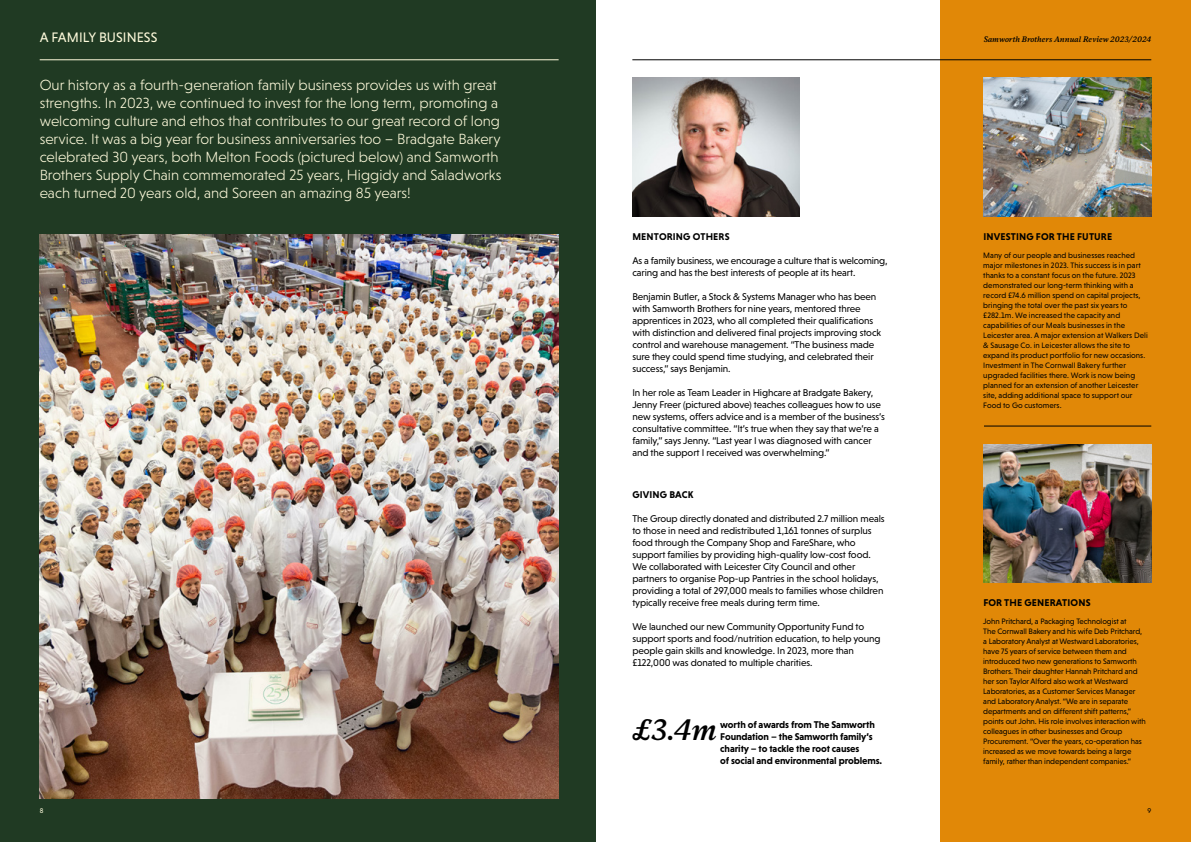
<style>
.page{position:relative;width:1191px;height:842px;background:#fff}
.page>*{position:absolute;margin:0;border:0;box-sizing:border-box;transform-origin:0 0}
.t1{font:italic 600 30px "Messina Serif";color:#000}
.t2{font:300 15px/18px "Niveau Grotesk";color:#fffbdc}
.t3{font:14px "Niveau Grotesk";letter-spacing:.005em;color:#fffbdc}
.t4{font:10px/12px "Niveau Grotesk";letter-spacing:-.01em;color:#000}
.t5{font:700 10px/12px "Niveau Grotesk";letter-spacing:-.01em;color:#000}
.t6{font:700 10px "Niveau Grotesk";letter-spacing:.015em;color:#000}
.t7{font:8px/10px "Niveau Grotesk";letter-spacing:-.01em;color:#000}
.t8{font:italic 600 8px "Messina Serif";color:#000}
.t9{font:7px "Niveau Grotesk";color:#000}
.t10{font:7px "Niveau Grotesk";color:#fffbdc}
</style>
<div class="page">
<div style="left:940px;top:0;width:251px;height:842px;background:#e18807"></div>
<img style="left:984px;top:77px;width:167px;height:139px">
<img style="left:984px;top:444px;width:167px;height:138px">
<div style="left:0;top:0;width:595px;height:842px;background:#203a23"></div>
<img style="left:40px;top:234px;width:518px;height:564px">
<hr style="left:40px;top:60px;width:518px;height:1px;background:#fffbdc">
<img style="left:632px;top:77px;width:167px;height:139px">
<hr style="left:984px;top:426px;width:167px;height:1px;background:#000">
<hr style="left:632px;top:60px;width:519px;height:1px;background:#000">
<h3 class="t3" style="left:40px;top:29px;width:119px">A FAMILY BUSINESS</h3>
<p class="t2" style="left:40px;top:76px;width:463px">Our history as a fourth-generation family business provides us with great strengths. In 2023, we continued to invest for the long term, promoting a welcoming culture and ethos that contributes to our great record of long service. It was a big year for business anniversaries too – Bradgate Bakery celebrated 30 years, both Melton Foods (pictured below) and Samworth Brothers Supply Chain commemorated 25 years, Higgidy and Saladworks each turned 20 years old, and Soreen an amazing 85 years!</p>
<p class="t10" style="left:40px;top:807px;width:5px">8</p>
<p class="t6" style="left:632px;top:231px;width:99px">MENTORING OTHERS</p>
<p class="t4" style="left:632px;top:255px;width:257px">As a family business, we encourage a culture that is welcoming, caring and has the best interests of people at its heart.</p>
<p class="t4" style="left:632px;top:291px;width:250px">Benjamin Butler, a Stock &amp; Systems Manager who has been with Samworth Brothers for nine years, mentored three apprentices in 2023, who all completed their qualifications with distinction and delivered final projects improving stock control and warehouse management. “The business made sure they could spend time studying, and celebrated their success,” says Benjamin.</p>
<p class="t4" style="left:632px;top:387px;width:254px">In her role as Team Leader in Highcare at Bradgate Bakery, Jenny Freer (pictured above) teaches colleagues how to use new systems, offers advice and is a member of the business’s consultative committee. “It’s true when they say that we’re a family,” says Jenny. “Last year I was diagnosed with cancer and the support I received was overwhelming.”</p>
<p class="t6" style="left:632px;top:489px;width:63px">GIVING BACK</p>
<p class="t4" style="left:632px;top:513px;width:254px">The Group directly donated and distributed 2.7 million meals to those in need and redistributed 1,161 tonnes of surplus food through the Company Shop and FareShare, who support families by providing high-quality low-cost food.<br>We collaborated with Leicester City Council and other partners to organise Pop-up Pantries in the school holidays, providing a total of 297,000 meals to families whose children typically receive free meals during term time.</p>
<p class="t4" style="left:632px;top:621px;width:250px">We launched our new Community Opportunity Fund to support sports and food/nutrition education, to help young people gain skills and knowledge. In 2023, more than £122,000 was donated to multiple charities.</p>
<h1 class="t1" style="left:632px;top:708px;width:86px">£3.4m</h1>
<p class="t5" style="left:720px;top:719px;width:163px">worth of awards from The Samworth Foundation – the Samworth family’s charity – to tackle the root causes<br>of social and environmental problems.</p>
<p class="t8" style="left:983px;top:33px;width:169px">Samworth Brothers Annual Review 2023/2024</p>
<p class="t6" style="left:983px;top:231px;width:130px">INVESTING FOR THE FUTURE</p>
<p class="t7" style="left:983px;top:250px;width:166px">Many of our people and businesses reached major milestones in 2023. This success is in part thanks to a constant focus on the future. 2023 demonstrated our long-term thinking with a record £74.6 million spend on capital projects, bringing the total over the past six years to £282.1m. We increased the capacity and capabilities of our Meals businesses in the Leicester area. A major extension at Walkers Deli &amp; Sausage Co. in Leicester allows the site to expand its product portfolio for new occasions.<br>Investment in The Cornwall Bakery further upgraded facilities there. Work is now being planned for an extension of another Leicester site, adding additional space to support our Food to Go customers.</p>
<p class="t6" style="left:983px;top:597px;width:109px">FOR THE GENERATIONS</p>
<p class="t7" style="left:983px;top:616px;width:164px">John Pritchard, a Packaging Technologist at<br>The Cornwall Bakery and his wife Deb Pritchard, a Laboratory Analyst at Westward Laboratories, have 75 years of service between them and introduced two new generations to Samworth Brothers. Their daughter Hannah Pritchard and her son Taylor Alford also work at Westward Laboratories, as a Customer Services Manager and Laboratory Analyst. “We are in separate departments and on different shift patterns,” points out John. His role involves interaction with colleagues in other businesses and Group Procurement. “Over the years, co-operation has increased as we move towards being a large family, rather than independent companies.”</p>
<p class="t9" style="left:1147px;top:807px;width:5px">9</p>
</div>
